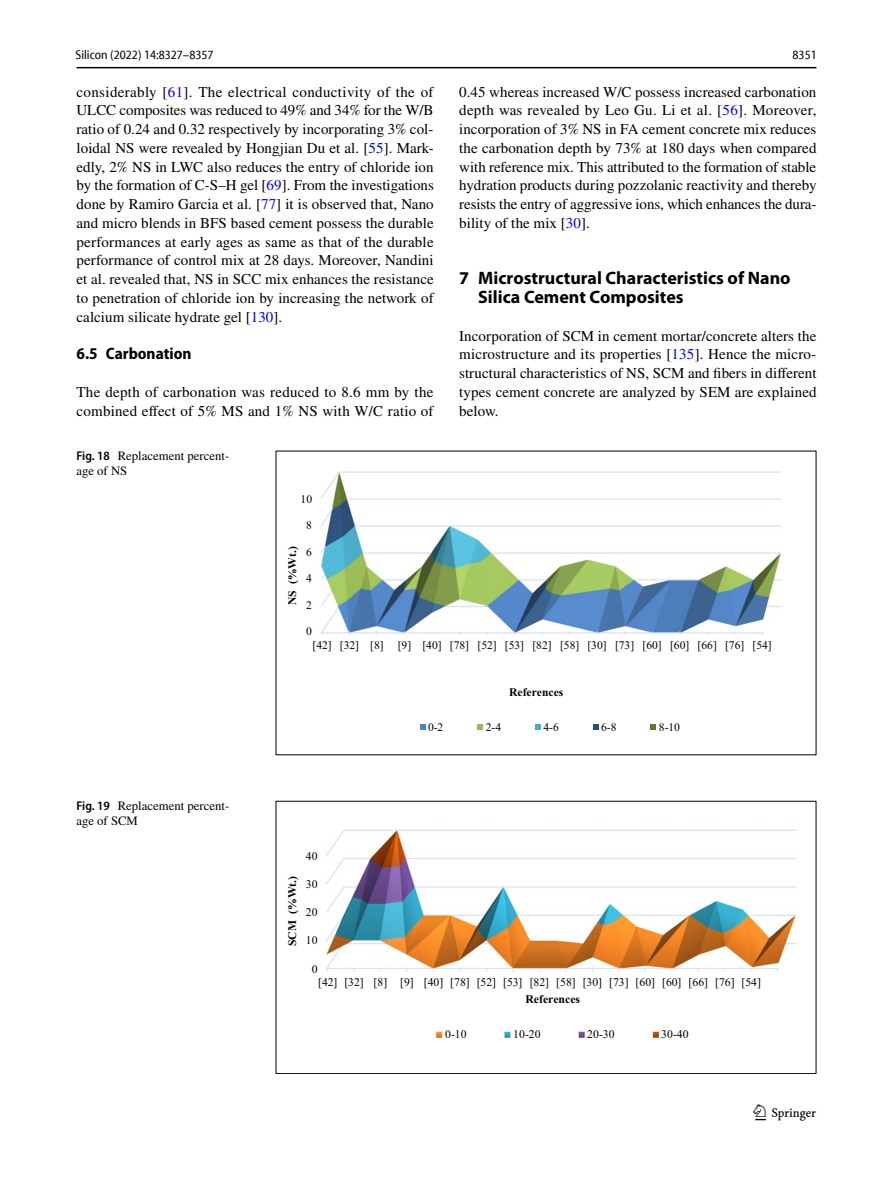
<style>
.page{position:relative;width:893px;height:1187px;background:#fff}
.page>*{position:absolute;margin:0;border:0;box-sizing:border-box;transform-origin:0 0}
.t1{font:22.5px "Springnew Regular 3";color:#000}
.t2{font:700 18px/18.8px "Myriad Pro";color:#000}
.t3{font:700 semi-condensed 16.5px "Myriad Pro";color:#000}
.t4{font:15px/18.8px "STIX";letter-spacing:.005em;color:#000;text-align:justify}
.t5{font:12.75px/15px "STIX";color:#000}
.t6{font:semi-condensed 12.75px "Myriad Pro Unic";color:#000}
.t7{font:11.7px "Times New Roman PSMT11";color:#000}
.t8{font:11.7px "Times New Roman PS Bold MT10";color:#000}
.t9{font:11.55px "Times New Roman PSMT10";color:#000}
.t10{font:11.55px "Times New Roman PS Bold MT9";color:#000}
.s1{color:#00f}
.s2{font-family:"Myriad Pro";font-weight:600;font-stretch:semi-condensed}
</style>
<div class="page">
<hr style="left:77px;top:67px;width:739px;height:1px;background:#000">
<img style="left:320px;top:471px;width:462px;height:162px">
<svg style="left:420px;top:724px;width:5px;height:6px"></svg>
<svg style="left:477px;top:724px;width:6px;height:6px"></svg>
<svg style="left:535px;top:724px;width:6px;height:6px"></svg>
<svg style="left:593px;top:724px;width:6px;height:6px"></svg>
<svg style="left:650px;top:724px;width:6px;height:6px"></svg>
<img style="left:326px;top:829px;width:470px;height:208px">
<p class="t6" style="left:76px;top:50px;width:139px">Silicon (2022) 14:8327–8357</p>
<p class="t6" style="left:792px;top:50px;width:26px">8351</p>
<p class="t4" style="left:77px;top:83px;width:359px">considerably [<span class="s1">61</span>]. The electrical conductivity of the of ULCC composites was reduced to 49% and 34% for the W/B ratio of 0.24 and 0.32 respectively by incorporating 3% col&shy;loidal NS were revealed by Hongjian Du et al. [<span class="s1">55</span>]. Mark&shy;edly, 2% NS in LWC also reduces the entry of chloride ion by the formation of C-S–H gel [<span class="s1">69</span>]. From the investigations done by Ramiro Garcia et al. [<span class="s1">77</span>] it is observed that, Nano and micro blends in BFS based cement possess the durable performances at early ages as same as that of the durable performance of control mix at 28 days. Moreover, Nandini et al. revealed that, NS in SCC mix enhances the resistance to penetration of chloride ion by increasing the network of calcium silicate hydrate gel [<span class="s1">130</span>].</p>
<p class="t3" style="left:77px;top:344px;width:117px">6.5 Carbonation</p>
<p class="t4" style="left:77px;top:383px;width:359px">The depth of carbonation was reduced to 8.6 mm by the combined effect of 5% MS and 1% NS with W/C ratio of</p>
<p class="t5" style="left:77px;top:449px;width:154px"><span class="s2">Fig. 18</span> Replacement percent&shy;age of NS</p>
<p class="t9" style="left:300px;top:491px;width:13px">10</p>
<p class="t10" style="left:284px;top:605px;width:60px;rotate:-90deg">NS (%Wt.)</p>
<p class="t9" style="left:306px;top:517px;width:7px">8</p>
<p class="t9" style="left:306px;top:544px;width:7px">6</p>
<p class="t9" style="left:306px;top:570px;width:7px">4</p>
<p class="t9" style="left:306px;top:597px;width:7px">2</p>
<p class="t9" style="left:306px;top:623px;width:7px">0</p>
<p class="t4" style="left:459px;top:83px;width:359px">0.45 whereas increased W/C possess increased carbonation depth was revealed by Leo Gu. Li et al. [<span class="s1">56</span>]. Moreover, incorporation of 3% NS in FA cement concrete mix reduces the carbonation depth by 73% at 180 days when compared with reference mix. This attributed to the formation of stable hydration products during pozzolanic reactivity and thereby resists the entry of aggressive ions, which enhances the dura&shy;bility of the mix [<span class="s1">30</span>].</p>
<p class="t2" style="left:478px;top:268px;width:314px;text-indent:-19px">7 Microstructural Characteristics of Nano<br>Silica Cement Composites</p>
<p class="t4" style="left:459px;top:327px;width:359px">Incorporation of SCM in cement mortar/concrete alters the microstructure and its properties [<span class="s1">135</span>]. Hence the micro&shy;structural characteristics of NS, SCM and fibers in different types cement concrete are analyzed by SEM are explained below.</p>
<p class="t9" style="left:313px;top:637px;width:461px">[42] [32] [8] [9] [40] [78] [52] [53] [82] [58] [30] [73] [60] [60] [66] [76] [54]</p>
<p class="t10" style="left:509px;top:684px;width:56px">References</p>
<p class="t5" style="left:77px;top:799px;width:154px"><span class="s2">Fig. 19</span> Replacement percent&shy;age of SCM</p>
<p class="t7" style="left:306px;top:848px;width:13px">40</p>
<p class="t8" style="left:284px;top:946px;width:72px;rotate:-90deg">SCM (%Wt.)</p>
<p class="t7" style="left:306px;top:876px;width:13px">30</p>
<p class="t7" style="left:306px;top:904px;width:13px">20</p>
<p class="t7" style="left:306px;top:932px;width:13px">10</p>
<p class="t7" style="left:312px;top:960px;width:7px">0</p>
<p class="t9" style="left:428px;top:719px;width:17px">0-2</p>
<p class="t9" style="left:486px;top:719px;width:17px">2-4</p>
<p class="t9" style="left:543px;top:719px;width:17px">4-6</p>
<p class="t9" style="left:601px;top:719px;width:17px">6-8</p>
<p class="t9" style="left:659px;top:719px;width:23px">8-10</p>
<p class="t7" style="left:318px;top:974px;width:444px">[42] [32] [8] [9] [40] [78] [52] [53] [82] [58] [30] [73] [60] [60] [66] [76] [54]</p>
<p class="t8" style="left:525px;top:990px;width:56px">References</p>
<p class="t7" style="left:445px;top:1026px;width:23px">0-10</p>
<p class="t7" style="left:513px;top:1026px;width:29px">10-20</p>
<p class="t7" style="left:587px;top:1026px;width:29px">20-30</p>
<p class="t7" style="left:661px;top:1026px;width:29px">30-40</p>
<h1 class="t1" style="left:755px;top:1104px;width:62px">1 3</h1>
</div>
